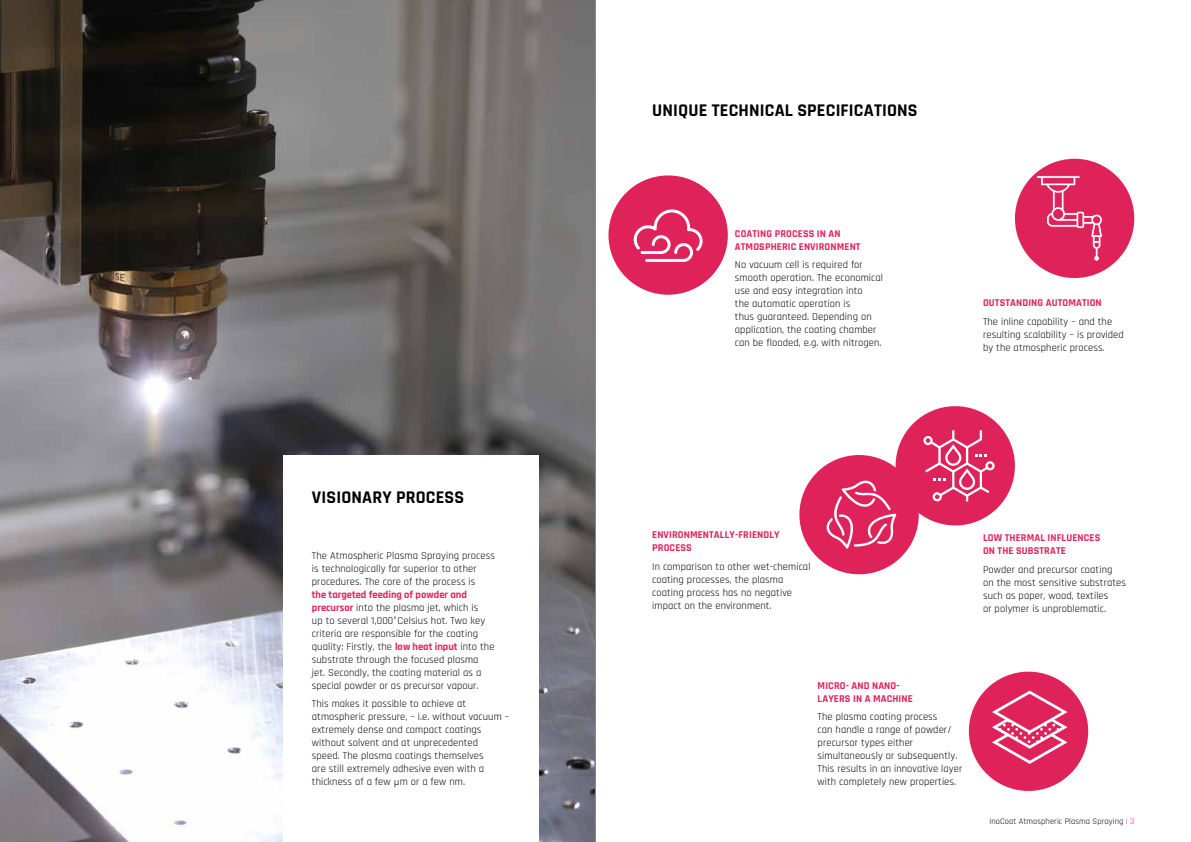
<style>
.page{position:relative;width:1191px;height:842px;background:#fff}
.page>*{position:absolute;margin:0;border:0;box-sizing:border-box;transform-origin:0 0}
.t1{font:700 18px "Rajdhani";letter-spacing:.01em;color:#000}
.t2{font:10.5px/13px "Rajdhani";letter-spacing:.01em;color:#000}
.t3{font:700 10.5px/13px "Rajdhani";letter-spacing:.01em;color:#df235a}
.t4{font:8.5px "Rajdhani";letter-spacing:.01em;color:#000}
.s1{font-weight:700;color:#df235a}
.s2{font-family:"DIN Pro";font-weight:300}
.s3{color:#df235a}
</style>
<div class="page">
<div style="left:799px;top:455px;width:119px;height:119px;background:#df235a;border-radius:50%"></div>
<div style="left:1015px;top:159px;width:119px;height:119px;background:#df235a;border-radius:50%"></div>
<div style="left:895px;top:406px;width:120px;height:119px;background:#df235a;border-radius:50%"></div>
<svg style="left:923px;top:430px;width:71px;height:71px"></svg>
<svg style="left:1036px;top:175px;width:67px;height:87px"></svg>
<svg style="left:826px;top:480px;width:70px;height:69px"></svg>
<div style="left:608px;top:175px;width:120px;height:120px;background:#df235a;border-radius:50%"></div>
<svg style="left:633px;top:209px;width:69px;height:53px"></svg>
<img style="left:0;top:0;width:595px;height:842px">
<div style="left:283px;top:455px;width:256px;height:387px;background:#fff"></div>
<div style="left:969px;top:672px;width:119px;height:119px;background:#df235a;border-radius:50%"></div>
<svg style="left:992px;top:691px;width:75px;height:73px"></svg>
<hr style="left:595px;top:0;width:1px;height:842px;background:#878787">
<h1 class="t1" style="left:312px;top:486px;width:143px">VISIONARY PROCESS</h1>
<p class="t2" style="left:312px;top:549px;width:184px">The Atmospheric Plasma Spraying process is technologically far superior to other procedures. The core of the process is</p>
<p class="t2" style="left:312px;top:588px;width:184px"><span class="s1">THE TARGETED FEEDING OF POWDER AND PRECURSOR</span> into the plasma jet, which is<br>up to several 1,000°Celsius hot. Two key criteria are responsible for the coating quality: Firstly, the <span class="s1">LOW HEAT INPUT</span> into the substrate through the focused plasma<br>jet. Secondly, the coating material as a special powder or as precursor vapour.</p>
<p class="t2" style="left:312px;top:698px;width:199px">This makes it possible to achieve at atmospheric pressure, – i.e. without vacuum – extremely dense and compact coatings without solvent and at unprecedented<br>speed. The plasma coatings themselves<br>are still extremely adhesive even with a thickness of a few <span class="s2">μ</span>m or a few nm.</p>
<h1 class="t1" style="left:652px;top:99px;width:265px">UNIQUE TECHNICAL SPECIFICATIONS</h1>
<p class="t3" style="left:735px;top:227px;width:127px">COATING PROCESS IN AN -ATMOSPHERIC ENVIRONMENT</p>
<p class="t2" style="left:735px;top:259px;width:150px">No vacuum cell is required for smooth operation. The economical use and easy integration into<br>the automatic operation is<br>thus guaranteed. Depending on application, the coating chamber can be flooded, e.g. with nitrogen.</p>
<p class="t3" style="left:983px;top:296px;width:120px">OUTSTANDING AUTOMATION</p>
<p class="t2" style="left:983px;top:315px;width:142px">The inline capability – and the resulting scalability – is provided by the atmospheric process.</p>
<p class="t3" style="left:652px;top:528px;width:129px">ENVIRONMENTALLY-FRI ENDLY<br>PROCESS</p>
<p class="t2" style="left:652px;top:560px;width:160px">In comparison to other wet-chemical coating processes, the plasma coating process has no negative impact on the environment.</p>
<p class="t3" style="left:983px;top:532px;width:118px">LOW THERMAL -I NFLUENCES<br>ON THE SU BSTRATE</p>
<p class="t2" style="left:983px;top:563px;width:144px">Powder and precursor coating<br>on the most sensitive substrates such as paper, wood, textiles<br>or polymer is unproblematic.</p>
<p class="t3" style="left:817px;top:679px;width:97px;text-indent:22px">O- AND NANO-<br>LAYERS IN A MACHINE</p>
<p class="t2" style="left:817px;top:711px;width:146px">The plasma coating process<br>can handle a range of powder/ precursor types either simultaneously or subsequently.<br>This results in an innovative layer with completely new properties.</p>
<p class="t3" style="left:817px;top:679px;width:7px">MICR</p>
<p class="t4" style="left:989px;top:816px;width:146px">InoCoat Atmospheric Plasma Spraying <span class="s3">| 3</span></p>
</div>
